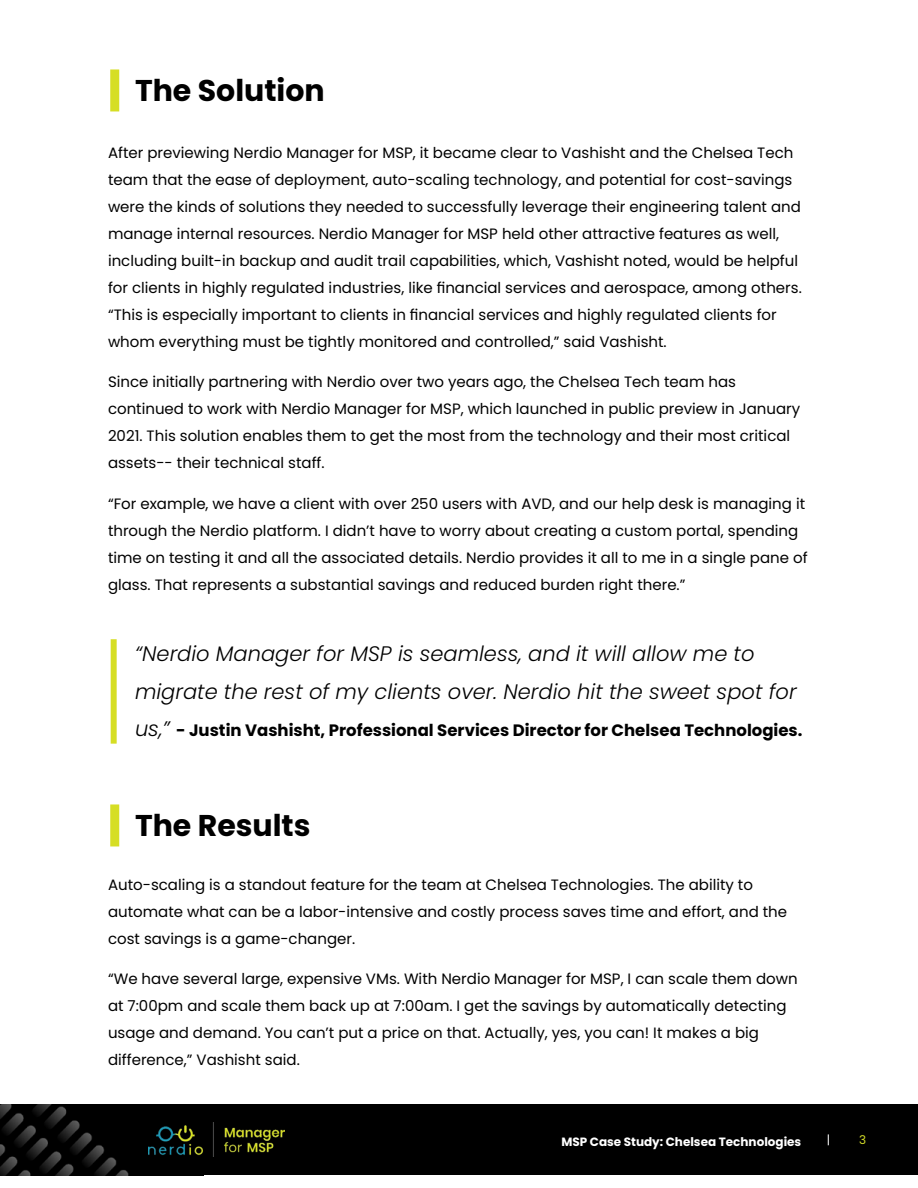
<style>
.page{position:relative;width:918px;height:1188px;background:#fff}
.page>*{position:absolute;margin:0;border:0;box-sizing:border-box;transform-origin:0 0}
.t1{font:700 30px "Poppins";color:#000}
.t2{font:italic 300 21px/37.5px "Poppins";color:#000}
.t3{font:700 16.5px "Poppins";color:#000}
.t4{font:15px/27px "Poppins";color:#000}
.t5{font:700 12px "Poppins";color:#fff}
.t6{font:12px "Poppins";color:#fff}
.t7{font:12px "Poppins";color:#d3dc28}
.s1{font-weight:300;font-style:italic;font-size:21px}
</style>
<div class="page">
<div style="left:0;top:1104px;width:918px;height:71px;background:#000"></div>
<img style="left:0;top:1104px;width:129px;height:71px">
<img style="left:148px;top:1122px;width:137px;height:35px">
<div style="left:110px;top:69px;width:9px;height:42px;background:#d6de24"></div>
<div style="left:110px;top:804px;width:9px;height:42px;background:#d6de24"></div>
<div style="left:111px;top:639px;width:6px;height:105px;background:#d6de24"></div>
<h1 class="t1" style="left:135px;top:73px;width:191px">The Solution</h1>
<p class="t4" style="left:108px;top:139px;width:695px">After previewing Nerdio Manager for MSP, it became clear to Vashisht and the Chelsea Tech team that the ease of deployment, auto-scaling technology, and potential for cost-savings were the kinds of solutions they needed to successfully leverage their engineering talent and manage internal resources. Nerdio Manager for MSP held other attractive features as well, including built-in backup and audit trail capabilities, which, Vashisht noted, would be helpful for clients in highly regulated industries, like financial services and aerospace, among others. “This is especially important to clients in financial services and highly regulated clients for whom everything must be tightly monitored and controlled,” said Vashisht.</p>
<p class="t4" style="left:108px;top:369px;width:694px">Since initially partnering with Nerdio over two years ago, the Chelsea Tech team has continued to work with Nerdio Manager for MSP, which launched in public preview in January 2021. This solution enables them to get the most from the technology and their most critical assets-- their technical staff.</p>
<p class="t4" style="left:108px;top:490px;width:701px">“For example, we have a client with over 250 users with AVD, and our help desk is managing it through the Nerdio platform. I didn’t have to worry about creating a custom portal, spending time on testing it and all the associated details. Nerdio provides it all to me in a single pane of glass. That represents a substantial savings and reduced burden right there.”</p>
<h2 class="t2" style="left:135px;top:635px;width:663px">“Nerdio Manager for MSP is seamless, and it will allow me to migrate the rest of my clients over. Nerdio hit the sweet spot for</h2>
<p class="t3" style="left:135px;top:721px;width:669px"><span class="s1">us,”</span> - Justin Vashisht, Professional Services Director for Chelsea Technologies.</p>
<h1 class="t1" style="left:135px;top:808px;width:177px">The Results</h1>
<p class="t4" style="left:108px;top:871px;width:681px">Auto-scaling is a standout feature for the team at Chelsea Technologies. The ability to automate what can be a labor-intensive and costly process saves time and effort, and the cost savings is a game-changer.</p>
<p class="t4" style="left:108px;top:966px;width:691px">“We have several large, expensive VMs. With Nerdio Manager for MSP, I can scale them down at 7:00pm and scale them back up at 7:00am. I get the savings by automatically detecting usage and demand. You can’t put a price on that. Actually, yes, you can! It makes a big difference,” Vashisht said.</p>
<p class="t5" style="left:561px;top:1135px;width:241px">MSP Case Study: Chelsea Technologies</p>
<p class="t6" style="left:827px;top:1133px;width:5px">|</p>
<p class="t7" style="left:859px;top:1133px;width:9px">3</p>
</div>
